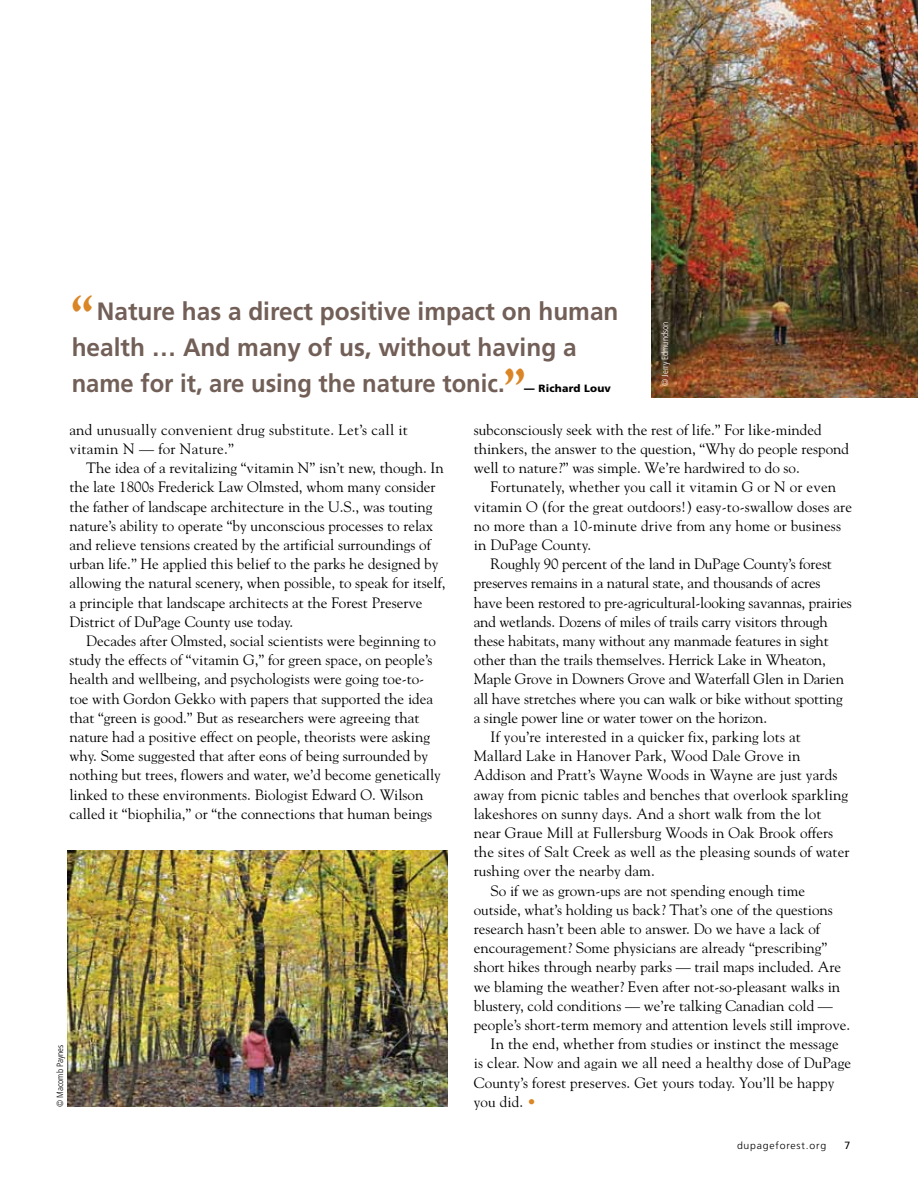
<style>
.page{position:relative;width:918px;height:1188px;background:#fff}
.page>*{position:absolute;margin:0;border:0;box-sizing:border-box;transform-origin:0 0}
.t1{font:700 25.05px/36px "Frutiger";color:#725f57}
.t2{font:15px/19.2px "Goudy";color:#000}
.t3{font:15px/19.2px "Goudy";letter-spacing:.02em;color:#000}
.t4{font:900 10.5px "Frutiger";letter-spacing:.02em;color:#000}
.t5{font:10.5px "Frutiger";color:#000}
.t6{font:300 10.05px "Frutiger";letter-spacing:.075em;color:#000;scale:1.05 1}
.t7{font:300 condensed 9px "Frutiger";color:#fff}
.t8{font:300 condensed 9px "Frutiger";color:#000}
.s1{font-family:"Goudy Old Style BT";font-weight:800;font-size:48.6px;color:#da8626}
.s2{color:#da8626}
</style>
<div class="page">
<img style="left:652px;top:0;width:266px;height:398px">
<img style="left:67px;top:850px;width:381px;height:257px">
<h1 class="t1" style="left:72px;top:293px;width:548px"><span class="s1">“</span>Nature has a direct positive impact on human health … And many of us, without having a name for it, are using the nature tonic.<span class="s1">”</span></h1>
<p class="t4" style="left:524px;top:382px;width:89px">— Richard Louv</p>
<p class="t7" style="left:660px;top:386px;width:66px;rotate:-90deg">© Jerry Edmundson</p>
<p class="t3" style="left:69px;top:420px;width:340px">and unusually convenient drug substitute. Let’s call it vitamin N — for Nature.”</p>
<p class="t2" style="left:69px;top:458px;width:378px;text-indent:17px">The idea of a revitalizing “vitamin N” isn’t new, though. In the late 1800s Frederick Law Olmsted, whom many consider the father of landscape architecture in the U.S., was touting nature’s ability to operate “by unconscious processes to relax and relieve tensions created by the artificial surroundings of urban life.” He applied this belief to the parks he designed by allowing the natural scenery, when possible, to speak for itself, a principle that landscape architects at the Forest Preserve District of DuPage County use today.</p>
<p class="t2" style="left:69px;top:631px;width:373px;text-indent:17px">Decades after Olmsted, social scientists were beginning to study the effects of “vitamin G,” for green space, on people’s health and wellbeing, and psychologists were going toe-to&shy;toe with Gordon Gekko with papers that supported the idea that “green is good.” But as researchers were agreeing that nature had a positive effect on people, theorists were asking why. Some suggested that after eons of being surrounded by nothing but trees, flowers and water, we’d become genetically linked to these environments. Biologist Edward O. Wilson called it “biophilia,” or “the connections that human beings</p>
<p class="t8" style="left:55px;top:1107px;width:64px;rotate:-90deg">© Macomb Paynes</p>
<p class="t2" style="left:474px;top:420px;width:377px">subconsciously seek with the rest of life.” For like-minded thinkers, the answer to the question, “Why do people respond well to nature?” was simple. We’re hardwired to do so.</p>
<p class="t2" style="left:474px;top:477px;width:380px;text-indent:17px">Fortunately, whether you call it vitamin G or N or even vitamin O (for the great outdoors!) easy-to-swallow doses are no more than a 10-minute drive from any home or business in DuPage County.</p>
<p class="t2" style="left:491px;top:554px;width:343px">Roughly 90 percent of the land in DuPage County’s forest</p>
<p class="t2" style="left:474px;top:573px;width:348px">preserves remains in a natural state, and thousands of acres</p>
<p class="t2" style="left:474px;top:593px;width:380px">have been restored to pre-agricultural-looking savannas, prairies</p>
<p class="t2" style="left:474px;top:612px;width:356px">and wetlands. Dozens of miles of trails carry visitors through</p>
<p class="t2" style="left:474px;top:631px;width:357px">these habitats, many without any manmade features in sight</p>
<p class="t2" style="left:474px;top:650px;width:354px">other than the trails themselves. Herrick Lake in Wheaton,</p>
<p class="t2" style="left:474px;top:669px;width:372px">Maple Grove in Downers Grove and Waterfall Glen in Darien</p>
<p class="t2" style="left:474px;top:689px;width:371px">all have stretches where you can walk or bike without spotting</p>
<p class="t2" style="left:474px;top:708px;width:295px">a single power line or water tower on the horizon.</p>
<p class="t2" style="left:491px;top:727px;width:312px">If you’re interested in a quicker fix, parking lots at</p>
<p class="t2" style="left:474px;top:746px;width:328px">Mallard Lake in Hanover Park, Wood Dale Grove in</p>
<p class="t2" style="left:474px;top:765px;width:365px">Addison and Pratt’s Wayne Woods in Wayne are just yards</p>
<p class="t2" style="left:474px;top:785px;width:376px">away from picnic tables and benches that overlook sparkling</p>
<p class="t2" style="left:474px;top:804px;width:349px">lakeshores on sunny days. And a short walk from the lot</p>
<p class="t2" style="left:474px;top:823px;width:361px">near Graue Mill at Fullersburg Woods in Oak Brook offers</p>
<p class="t2" style="left:474px;top:842px;width:377px">the sites of Salt Creek as well as the pleasing sounds of water</p>
<p class="t2" style="left:474px;top:861px;width:183px">rushing over the nearby dam.</p>
<p class="t2" style="left:491px;top:881px;width:316px">So if we as grown-ups are not spending enough time</p>
<p class="t2" style="left:474px;top:900px;width:361px">outside, what’s holding us back? That’s one of the questions</p>
<p class="t2" style="left:474px;top:919px;width:348px">research hasn’t been able to answer. Do we have a lack of</p>
<p class="t2" style="left:474px;top:938px;width:355px">encouragement? Some physicians are already “prescribing”</p>
<p class="t2" style="left:474px;top:957px;width:369px">short hikes through nearby parks — trail maps included. Are</p>
<p class="t2" style="left:474px;top:977px;width:368px">we blaming the weather? Even after not-so-pleasant walks in</p>
<p class="t2" style="left:474px;top:996px;width:361px">blustery, cold conditions — we’re talking Canadian cold —</p>
<p class="t2" style="left:474px;top:1015px;width:378px">people’s short-term memory and attention levels still improve.</p>
<p class="t2" style="left:491px;top:1034px;width:350px">In the end, whether from studies or instinct the message</p>
<p class="t2" style="left:474px;top:1053px;width:379px">is clear. Now and again we all need a healthy dose of DuPage</p>
<p class="t2" style="left:474px;top:1073px;width:362px">County’s forest preserves. Get yours today. You’ll be happy</p>
<p class="t2" style="left:474px;top:1092px;width:64px">you did. <span class="s2">•</span></p>
<p class="t6" style="left:737px;top:1140px;width:86px">dupageforest.org</p>
<p class="t5" style="left:845px;top:1139px;width:7px">7</p>
</div>
